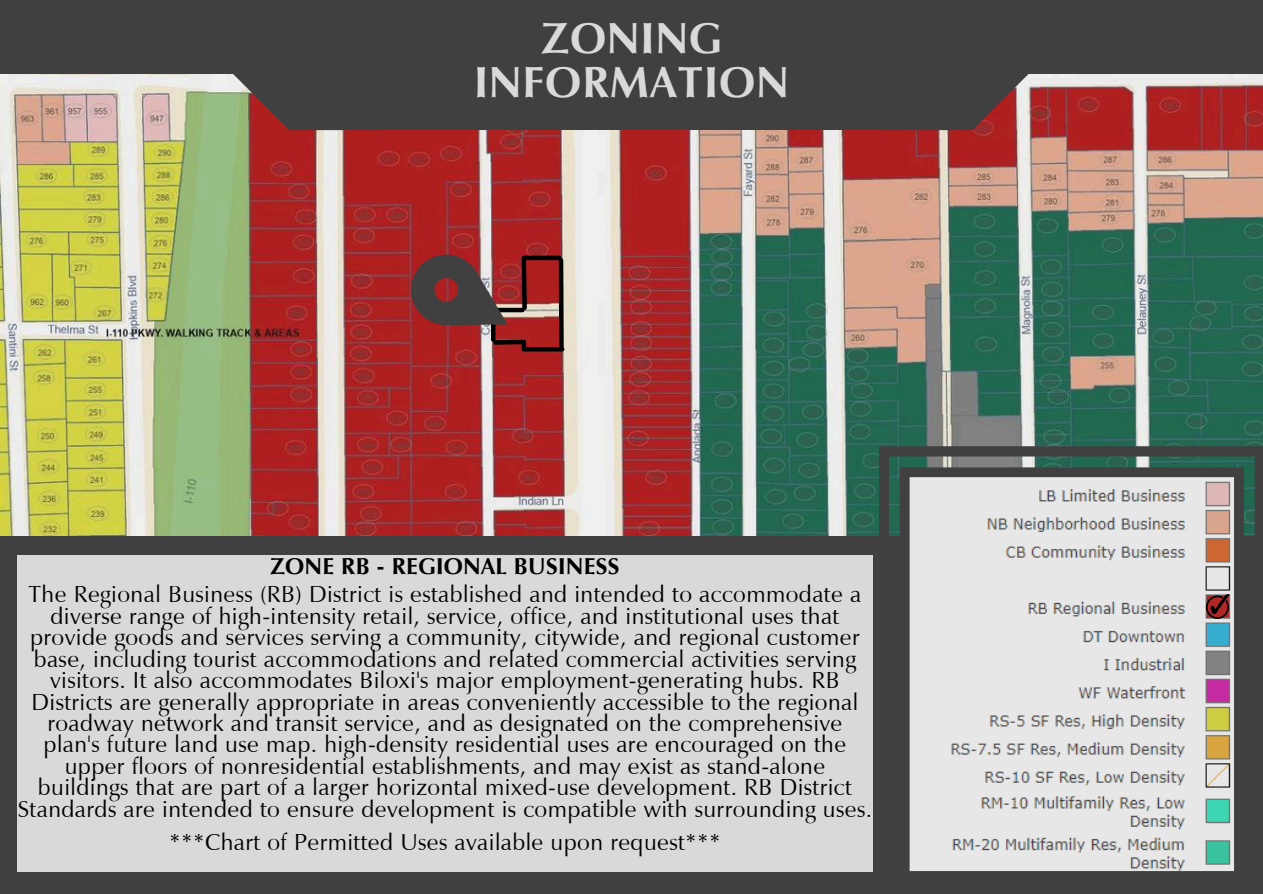
<style>
.page{position:relative;width:1263px;height:894px;background:#fff}
.page>*{position:absolute;margin:0;border:0;box-sizing:border-box;transform-origin:0 0}
.t1{font:700 44.85px/43.8px "Vera Humana 95";letter-spacing:.025em;color:#d9d9d9;text-align:center}
.t2{font:23.85px/21.5px "Vera Humana 95";letter-spacing:.02em;color:#000;text-align:center}
.t3{font:700 23.7px "Vera Humana 95";letter-spacing:.02em;color:#000}
</style>
<div class="page">
<div style="left:0;top:0;width:1263px;height:893px;background:#404040"></div>
<img style="left:0;top:74px;width:1263px;height:461px">
<div style="left:290px;top:18px;width:683px;height:112px;background:#404040"></div>
<svg style="left:973px;top:74px;width:63px;height:56px"></svg>
<svg style="left:225px;top:74px;width:65px;height:56px"></svg>
<svg style="left:879px;top:446px;width:384px;height:426px;fill:#e7e7e7"></svg>
<svg style="left:1206px;top:594px;width:23px;height:24px"></svg>
<div style="left:17px;top:555px;width:855px;height:316px;background:#d9d9d9"></div>
<div style="left:524px;top:255px;width:35px;height:5px;background:#000"></div>
<hr style="left:524px;top:347px;width:38px;height:4px;background:#000">
<div style="left:559px;top:260px;width:5px;height:87px;background:#000"></div>
<svg style="left:398px;top:242px;width:131px;height:113px"></svg>
<p class="t1" style="left:474px;top:20px;width:316px">ZONING<br>INFORMATION</p>
<p class="t3" style="left:270px;top:556px;width:351px">ZONE RB - REGIONAL BUSINESS</p>
<p class="t2" style="left:18px;top:586px;width:856px">The Regional Business (RB) District is established and intended to accommodate a diverse range of high-intensity retail, service, office, and institutional uses that provide goods and services serving a community, citywide, and regional customer base, including tourist accommodations and related commercial activities serving visitors. It also accommodates Biloxi's major employment-generating hubs. RB Districts are generally appropriate in areas conveniently accessible to the regional roadway network and transit service, and as designated on the comprehensive plan's future land use map. high-density residential uses are encouraged on the upper floors of nonresidential establishments, and may exist as stand-alone buildings that are part of a larger horizontal mixed-use development. RB District Standards are intended to ensure development is compatible with surrounding uses.</p>
<h2 class="t2" style="left:169px;top:833px;width:553px">***Chart of Permitted Uses available upon request***</h2>
</div>
